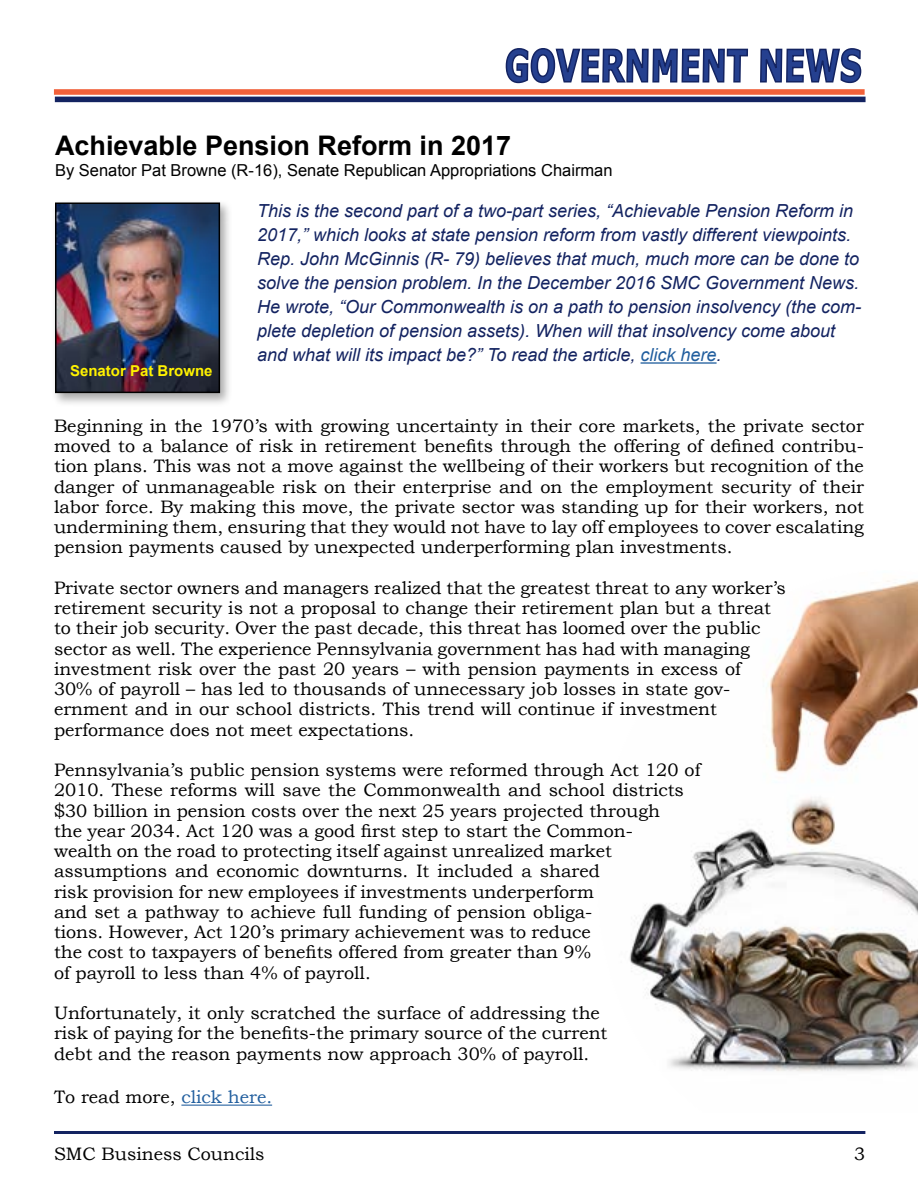
<style>
.page{position:relative;width:918px;height:1188px;background:#fff}
.page>*{position:absolute;margin:0;border:0;box-sizing:border-box;transform-origin:0 0}
.t1{font:700 27px "Arial";color:#000}
.t2{font:18px/20.2px "Bookman Old Style";color:#000}
.t3{font:italic 18px/24px "Arial";color:#132361}
.t4{font:16.5px "Arial";color:#000}
.t5{font:700 15px "Arial";color:#fff200}
.s1{color:#215e9e}
</style>
<div class="page">
<img style="left:629px;top:580px;width:289px;height:554px">
<hr style="left:54px;top:1131px;width:811px;height:3px;background:#132361">
<div style="left:55px;top:97px;width:811px;height:5px;background:#132361"></div>
<svg style="left:505px;top:48px;width:357px;height:36px"></svg>
<div style="left:54px;top:89px;width:811px;height:6px;background:#f1613a"></div>
<div style="left:51px;top:200px;width:182px;height:207px;background:#000;opacity:.34"></div>
<img style="left:58px;top:205px;width:159px;height:185px">
<div style="left:55px;top:202px;width:165px;height:191px;border:2px solid #000"></div>
<hr style="left:641px;top:362px;width:76px;height:2px;background:#215e9e">
<hr style="left:181px;top:1105px;width:91px;height:1px;background:#215e9e">
<h1 class="t1" style="left:55px;top:127px;width:458px">Achievable Pension Reform in 2017</h1>
<p class="t4" style="left:55px;top:159px;width:559px">By Senator Pat Browne (R-16), Senate Republican Appropriations Chairman</p>
<p class="t5" style="left:70px;top:360px;width:144px">Senator Pat Browne</p>
<p class="t3" style="left:257px;top:199px;width:606px">This is the second part of a two-part series, “Achievable Pension Reform in 2017,” which looks at state pension reform from vastly different viewpoints.<br>Rep. John McGinnis (R- 79) believes that much, much more can be done to solve the pension problem. In the December 2016 SMC Government News.<br>He wrote, “Our Commonwealth is on a path to pension insolvency (the com&shy;plete depletion of pension assets). When will that insolvency come about and what will its impact be?” To read the article, <span class="s1">click here</span>.</p>
<p class="t2" style="left:54px;top:416px;width:812px;text-align:justify">Beginning in the 1970’s with growing uncertainty in their core markets, the private sector moved to a balance of risk in retirement benefits through the offering of defined contribu&shy;tion plans. This was not a move against the wellbeing of their workers but recognition of the danger of unmanageable risk on their enterprise and on the employment security of their labor force. By making this move, the private sector was standing up for their workers, not undermining them, ensuring that they would not have to lay off employees to cover escalating pension payments caused by unexpected underperforming plan investments.</p>
<p class="t2" style="left:54px;top:578px;width:734px">Private sector owners and managers realized that the greatest threat to any worker’s retirement security is not a proposal to change their retirement plan but a threat to their job security. Over the past decade, this threat has loomed over the public sector as well. The experience Pennsylvania government has had with managing investment risk over the past 20 years – with pension payments in excess of<br>30% of payroll – has led to thousands of unnecessary job losses in state gov&shy;ernment and in our school districts. This trend will continue if investment performance does not meet expectations.</p>
<p class="t2" style="left:54px;top:760px;width:648px">Pennsylvania’s public pension systems were reformed through Act 120 of 2010. These reforms will save the Commonwealth and school districts $30 billion in pension costs over the next 25 years projected through<br>the year 2034. Act 120 was a good first step to start the Common-<br>wealth on the road to protecting itself against unrealized market assumptions and economic downturns. It included a shared<br>risk provision for new employees if investments underperform<br>and set a pathway to achieve full funding of pension obliga-<br>tions. However, Act 120’s primary achievement was to reduce<br>the cost to taxpayers of benefits offered from greater than 9%<br>of payroll to less than 4% of payroll.</p>
<p class="t2" style="left:54px;top:1003px;width:555px">Unfortunately, it only scratched the surface of addressing the risk of paying for the benefits-the primary source of the current debt and the reason payments now approach 30% of payroll.</p>
<p class="t2" style="left:54px;top:1087px;width:220px">To read more, <span class="s1">click here.</span></p>
<p class="t2" style="left:54px;top:1144px;width:212px">SMC Business Councils</p>
<p class="t2" style="left:854px;top:1144px;width:13px">3</p>
</div>
